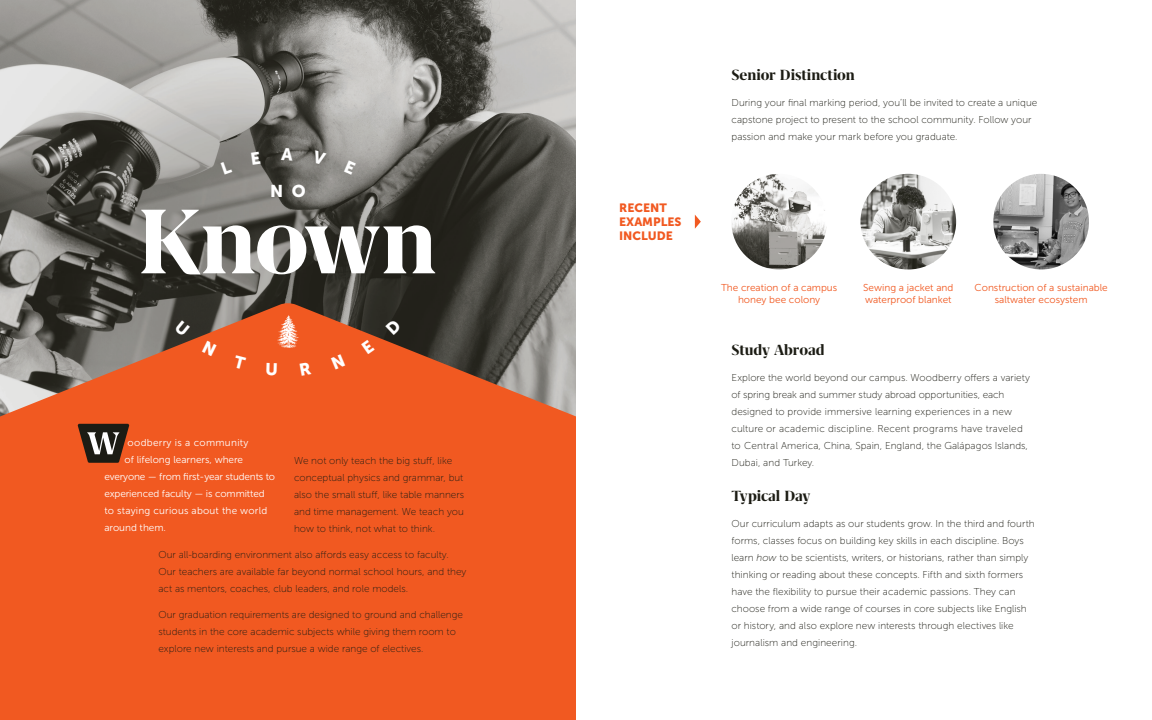
<style>
.page{position:relative;width:1152px;height:720px;background:#fff}
.page>*{position:absolute;margin:0;border:0;box-sizing:border-box;transform-origin:0 0}
.t1{font:700 106px "Grifo M";letter-spacing:-.01em;color:#fff}
.t2{font:700 17px "Grifo M";letter-spacing:-.005em;color:#1c1c14}
.t3{font:17px "Museo Sans 900";color:#fff}
.t4{font:12px/14px "Museo Sans 900";color:#f15921}
.t5{font:10px/17px "Museo Sans 100";color:#1c1c14}
.t6{font:10px/12px "Museo Sans 300";color:#f15921;text-align:center}
.t7{font:10px "Museo Sans 300";color:#fff}
.t8{font:10px "Museo Sans 300";letter-spacing:.02em;color:#fff}
.t9{font:10px "Museo Sans 300";letter-spacing:.03em;color:#fff}
.s1{font-style:italic}
</style>
<div class="page">
<img style="left:0;top:0;width:576px;height:303px">
<svg style="left:0;top:303px;width:576px;height:417px;background:#df5b2a"></svg>
<svg style="left:277px;top:315px;width:22px;height:34px"></svg>
<svg style="left:78px;top:424px;width:51px;height:39px;background:#664939"></svg>
<img style="left:860px;top:174px;width:96px;height:95px;border-radius:48px">
<img style="left:993px;top:174px;width:96px;height:95px;border-radius:48px">
<svg style="left:695px;top:215px;width:6px;height:14px"></svg>
<img style="left:731px;top:174px;width:96px;height:95px;border-radius:48px">
<svg style="left:221px;top:160px;width:11px;height:14px"></svg>
<svg style="left:251px;top:151px;width:10px;height:13px"></svg>
<svg style="left:281px;top:148px;width:12px;height:13px"></svg>
<svg style="left:312px;top:150px;width:15px;height:15px"></svg>
<svg style="left:344px;top:161px;width:12px;height:14px"></svg>
<svg style="left:174px;top:320px;width:16px;height:16px"></svg>
<svg style="left:202px;top:341px;width:15px;height:15px"></svg>
<svg style="left:233px;top:355px;width:13px;height:14px"></svg>
<svg style="left:267px;top:363px;width:10px;height:12px"></svg>
<svg style="left:300px;top:362px;width:12px;height:14px"></svg>
<svg style="left:331px;top:354px;width:14px;height:15px"></svg>
<svg style="left:361px;top:340px;width:14px;height:15px"></svg>
<svg style="left:386px;top:319px;width:16px;height:16px"></svg>
<h2 class="t3" style="left:270px;top:181px;width:37px">N O</h2>
<h1 class="t1" style="left:137px;top:187px;width:301px">Known</h1>
<p class="t9" style="left:128px;top:437px;width:122px">oodberry is a community</p>
<p class="t7" style="left:125px;top:454px;width:120px">of lifelong learners, where</p>
<p class="t7" style="left:104px;top:471px;width:172px">everyone — from first-year students to</p>
<p class="t7" style="left:104px;top:488px;width:162px">experienced faculty — is committed</p>
<p class="t8" style="left:104px;top:505px;width:164px">to staying curious about the world</p>
<p class="t7" style="left:104px;top:522px;width:63px">around them.</p>
<p class="t5" style="left:294px;top:452px;width:172px">We not only teach the big stuff, like conceptual physics and grammar, but also the small stuff, like table manners and time management. We teach you how to think, not what to think.</p>
<p class="t5" style="left:158px;top:546px;width:310px">Our all-boarding environment also affords easy access to faculty.<br>Our teachers are available far beyond normal school hours, and they act as mentors, coaches, club leaders, and role models.</p>
<p class="t5" style="left:158px;top:606px;width:306px">Our graduation requirements are designed to ground and challenge students in the core academic subjects while giving them room to explore new interests and pursue a wide range of electives.</p>
<p class="t4" style="left:619px;top:201px;width:64px">RECENT<br>EXAMPLES<br>INCLUDE</p>
<h2 class="t2" style="left:732px;top:66px;width:125px">Senior Distinction</h2>
<p class="t5" style="left:732px;top:94px;width:307px">During your final marking period, you’ll be invited to create a unique capstone project to present to the school community. Follow your passion and make your mark before you graduate.</p>
<p class="t6" style="left:721px;top:282px;width:118px">The creation of a campus honey bee colony</p>
<p class="t6" style="left:863px;top:282px;width:92px;text-align:left">Sewing a jacket and waterproof blanket</p>
<p class="t6" style="left:975px;top:282px;width:135px">Construction of a sustainable saltwater ecosystem</p>
<h2 class="t2" style="left:732px;top:341px;width:94px">Study Abroad</h2>
<p class="t5" style="left:732px;top:369px;width:300px">Explore the world beyond our campus. Woodberry offers a variety of spring break and summer study abroad opportunities, each designed to provide immersive learning experiences in a new culture or academic discipline. Recent programs have traveled to Central America, China, Spain, England, the Galápagos Islands, Dubai, and Turkey.</p>
<h2 class="t2" style="left:732px;top:487px;width:80px">Typical Day</h2>
<p class="t5" style="left:732px;top:515px;width:305px">Our curriculum adapts as our students grow. In the third and fourth forms, classes focus on building key skills in each discipline. Boys learn <span class="s1">how</span> to be scientists, writers, or historians, rather than simply thinking or reading about these concepts. Fifth and sixth formers have the flexibility to pursue their academic passions. They can choose from a wide range of courses in core subjects like English or history, and also explore new interests through electives like journalism and engineering.</p>
</div>
